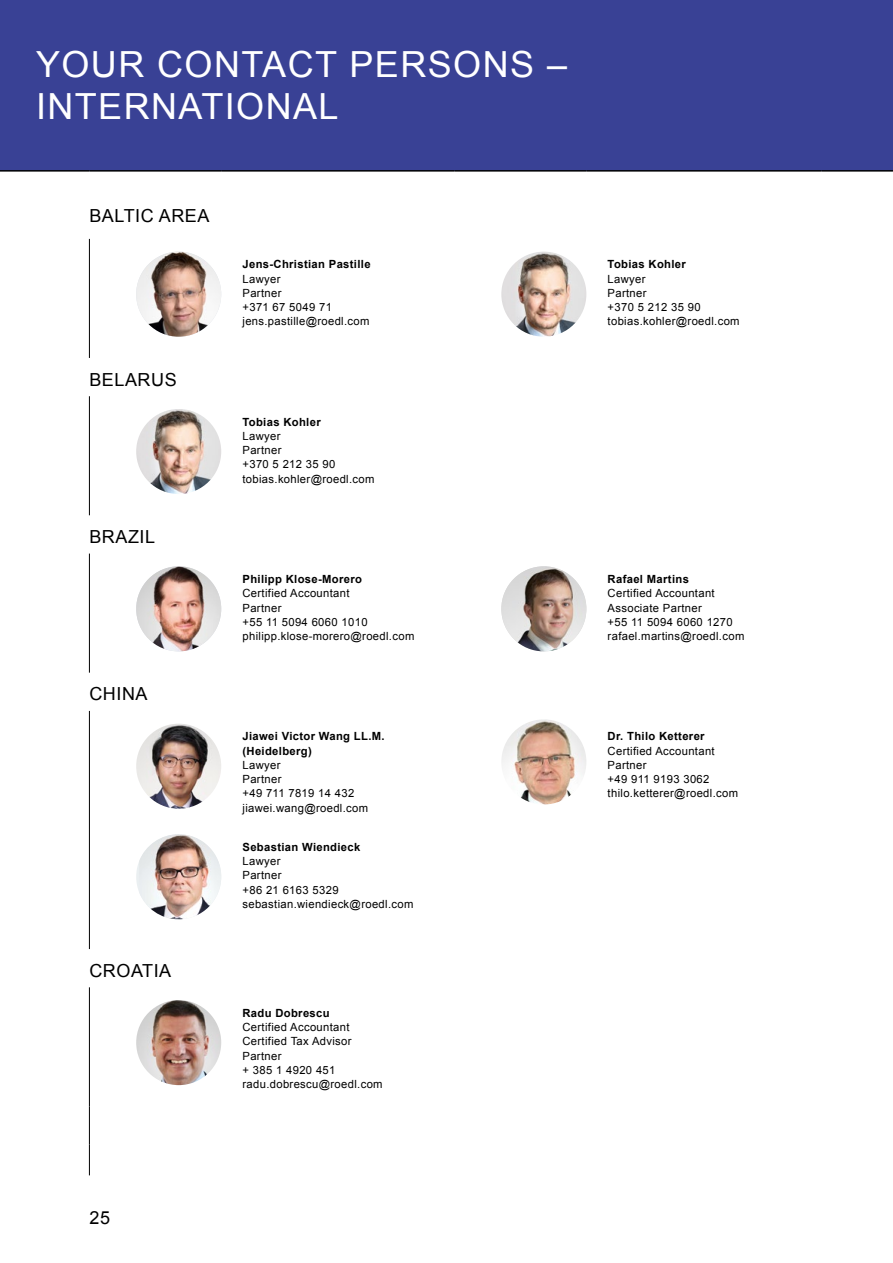
<style>
.page{position:relative;width:893px;height:1263px;background:#fff}
.page>*{position:absolute;margin:0;border:0;box-sizing:border-box;transform-origin:0 0}
.t1{font:36px/42px "Arial";letter-spacing:.04em;color:#fff}
.t2{font:18px "Arial";letter-spacing:.03em;color:#000}
.t3{font:11.25px/14.2px "Arial";letter-spacing:.03em;color:#000}
.t4{font:700 11.25px/14.2px "Arial";letter-spacing:.03em;color:#000}
</style>
<div class="page">
<div style="left:0;top:0;width:893px;height:170px;background:#394195"></div>
<hr style="left:0;top:170px;width:89px;height:2px;background:#000">
<hr style="left:89px;top:170px;width:132px;height:2px;background:#000">
<hr style="left:221px;top:170px;width:234px;height:2px;background:#000">
<hr style="left:455px;top:170px;width:131px;height:2px;background:#000">
<hr style="left:586px;top:170px;width:236px;height:2px;background:#000">
<hr style="left:822px;top:170px;width:71px;height:2px;background:#000">
<hr style="left:89px;top:239px;width:1px;height:119px;background:#000">
<hr style="left:89px;top:396px;width:1px;height:119px;background:#000">
<hr style="left:89px;top:554px;width:1px;height:119px;background:#000">
<hr style="left:89px;top:711px;width:1px;height:119px;background:#000">
<hr style="left:89px;top:830px;width:1px;height:119px;background:#000">
<hr style="left:89px;top:987px;width:1px;height:119px;background:#000">
<hr style="left:89px;top:1106px;width:1px;height:39px;background:#000">
<hr style="left:89px;top:1145px;width:1px;height:30px;background:#000">
<img style="left:136px;top:252px;width:85px;height:85px;border-radius:43px">
<img style="left:501px;top:252px;width:85px;height:85px;border-radius:43px">
<img style="left:136px;top:409px;width:85px;height:85px;border-radius:43px">
<img style="left:136px;top:566px;width:85px;height:85px;border-radius:43px">
<img style="left:501px;top:566px;width:85px;height:85px;border-radius:43px">
<img style="left:136px;top:724px;width:85px;height:85px;border-radius:43px">
<img style="left:501px;top:719px;width:85px;height:85px;border-radius:43px">
<img style="left:139px;top:834px;width:82px;height:85px">
<img style="left:136px;top:1000px;width:85px;height:85px;border-radius:43px">
<h1 class="t1" style="left:36px;top:44px;width:532px">YOUR CONTACT PERSONS –<br>INTERNATIONAL</h1>
<h2 class="t2" style="left:89px;top:204px;width:122px">BALTIC AREA</h2>
<h2 class="t2" style="left:89px;top:368px;width:89px">BELARUS</h2>
<h2 class="t2" style="left:89px;top:525px;width:67px">BRAZIL</h2>
<h2 class="t2" style="left:89px;top:682px;width:60px">CHINA</h2>
<h2 class="t2" style="left:89px;top:959px;width:83px">CROATIA</h2>
<p class="t4" style="left:242px;top:258px;width:130px">Jens-Christian Pastille</p>
<p class="t3" style="left:242px;top:272px;width:129px">Lawyer<br>Partner<br>+371 67 5049 71 jens.pastille@roedl.com</p>
<p class="t4" style="left:242px;top:415px;width:80px">Tobias Kohler</p>
<p class="t3" style="left:242px;top:429px;width:134px">Lawyer<br>Partner<br>+370 5 212 35 90 tobias.kohler@roedl.com</p>
<p class="t4" style="left:242px;top:572px;width:121px">Philipp Klose-Morero</p>
<p class="t3" style="left:242px;top:586px;width:173px">Certified Accountant<br>Partner<br>+55 11 5094 6060 1010 philipp.klose-morero@roedl.com</p>
<p class="t4" style="left:242px;top:730px;width:144px">Jiawei Victor Wang LL.M. (Heidelberg)</p>
<p class="t3" style="left:242px;top:758px;width:127px">Lawyer<br>Partner<br>+49 711 7819 14 432 jiawei.wang@roedl.com</p>
<p class="t4" style="left:242px;top:840px;width:119px">Sebastian Wiendieck</p>
<p class="t3" style="left:242px;top:854px;width:172px">Lawyer<br>Partner<br>+86 21 6163 5329 sebastian.wiendieck@roedl.com</p>
<p class="t4" style="left:242px;top:1006px;width:89px">Radu Dobrescu</p>
<p class="t3" style="left:242px;top:1020px;width:142px">Certified Accountant<br>Certified Tax Advisor<br>Partner<br>+ 385 1 4920 451 radu.dobrescu@roedl.com</p>
<p class="t4" style="left:608px;top:258px;width:80px">Tobias Kohler</p>
<p class="t3" style="left:608px;top:272px;width:134px">Lawyer<br>Partner<br>+370 5 212 35 90 tobias.kohler@roedl.com</p>
<p class="t4" style="left:608px;top:572px;width:83px">Rafael Martins</p>
<p class="t3" style="left:608px;top:586px;width:138px">Certified Accountant<br>Associate Partner<br>+55 11 5094 6060 1270 rafael.martins@roedl.com</p>
<p class="t4" style="left:608px;top:730px;width:99px">Dr. Thilo Ketterer</p>
<p class="t3" style="left:608px;top:744px;width:132px">Certified Accountant<br>Partner<br>+49 911 9193 3062 thilo.ketterer@roedl.com</p>
<h2 class="t2" style="left:89px;top:1206px;width:22px">25</h2>
</div>
